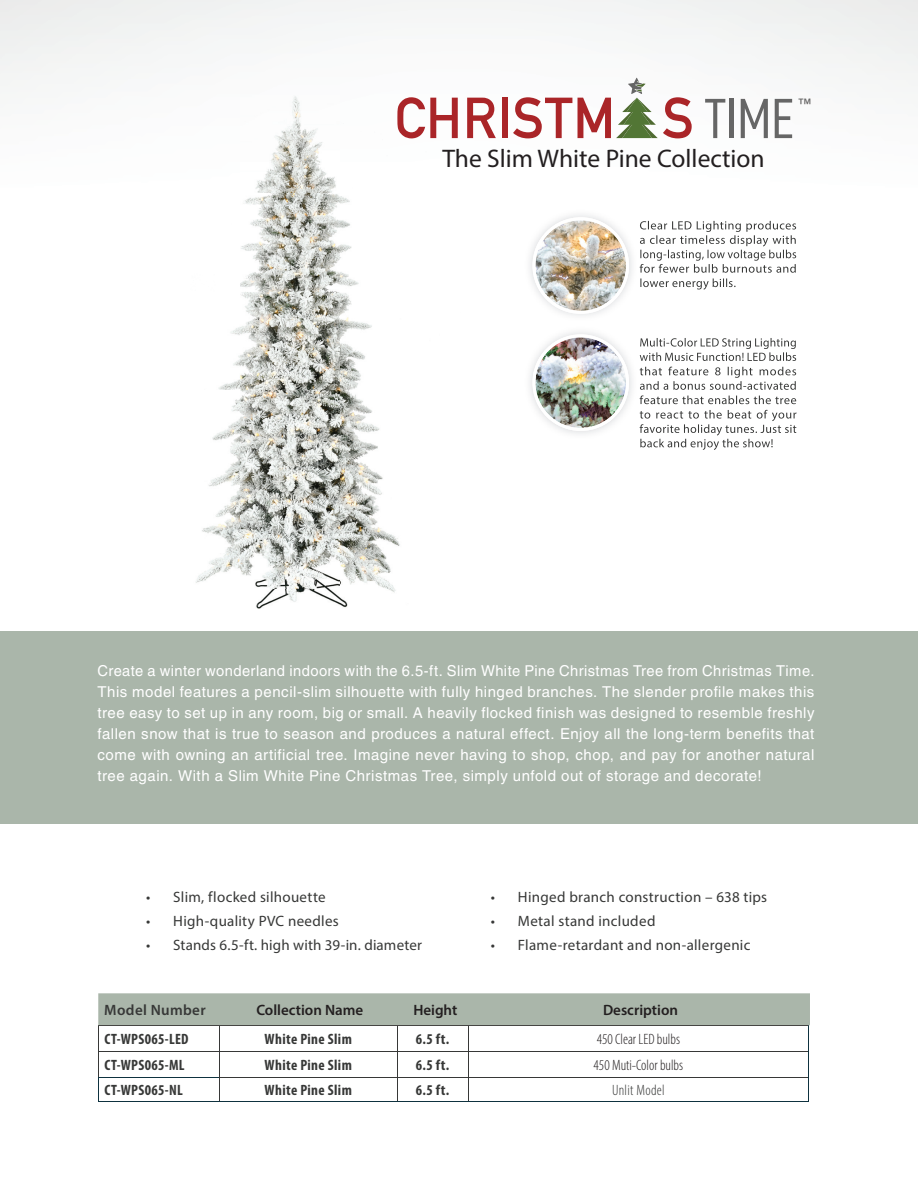
<style>
.page{position:relative;width:918px;height:1188px;background:#fff}
.page>*{position:absolute;margin:0;border:0;box-sizing:border-box;transform-origin:0 0}
.t1{font:25.5px "Myriad Pro";color:#231f20}
.t2{font:15.9px "Helvetica";color:#666}
.t3{font:15px/21px "Helvetica";letter-spacing:.035em;color:#fff;text-align:justify}
.t4{font:15px "Myriad Pro";letter-spacing:.02em;color:#373837}
.t5{font:700 condensed 15px "Myriad Pro";letter-spacing:.025em;color:#373837}
.t6{font:300 condensed 15px "Myriad Pro";color:#231f20}
.t7{font:600 15px "Myriad Pro";color:#231f20}
.t8{font:600 15px "Myriad Pro";letter-spacing:.025em;color:#373837}
.t9{font:300 condensed 15px "Myriad Pro";letter-spacing:.02em;color:#373837}
</style>
<div class="page">
<div style="left:0;top:631px;width:918px;height:193px;background:#aab6aa"></div>
<img style="left:0;top:0;width:918px;height:588px">
<img style="left:640px;top:221px;width:157px;height:11px">
<img style="left:640px;top:235px;width:157px;height:11px">
<img style="left:640px;top:250px;width:157px;height:11px">
<img style="left:640px;top:264px;width:157px;height:9px">
<img style="left:640px;top:278px;width:96px;height:12px">
<img style="left:640px;top:338px;width:157px;height:11px">
<img style="left:640px;top:352px;width:157px;height:9px">
<img style="left:640px;top:367px;width:157px;height:11px">
<img style="left:640px;top:381px;width:157px;height:9px">
<img style="left:640px;top:395px;width:157px;height:9px">
<img style="left:640px;top:410px;width:157px;height:11px">
<img style="left:640px;top:424px;width:157px;height:12px">
<img style="left:640px;top:439px;width:133px;height:11px">
<img style="left:524px;top:209px;width:113px;height:113px">
<img style="left:532px;top:217px;width:97px;height:97px">
<img style="left:524px;top:326px;width:113px;height:113px">
<img style="left:532px;top:334px;width:97px;height:97px">
<hr style="left:98px;top:1101px;width:121px;height:1px;background:#0e323f">
<hr style="left:219px;top:1101px;width:178px;height:1px;background:#0e323f">
<hr style="left:397px;top:1101px;width:71px;height:1px;background:#0e323f">
<hr style="left:468px;top:1101px;width:341px;height:1px;background:#0e323f">
<svg style="left:98px;top:993px;width:712px;height:108px"></svg>
<svg style="left:397px;top:97px;width:61px;height:41px"></svg>
<svg style="left:467px;top:98px;width:29px;height:40px"></svg>
<div style="left:502px;top:98px;width:6px;height:40px;background:#aa2528"></div>
<svg style="left:513px;top:97px;width:59px;height:41px"></svg>
<svg style="left:705px;top:99px;width:20px;height:39px"></svg>
<div style="left:729px;top:99px;width:5px;height:39px;background:#666"></div>
<svg style="left:741px;top:99px;width:27px;height:39px"></svg>
<svg style="left:775px;top:99px;width:17px;height:39px"></svg>
<svg style="left:578px;top:78px;width:114px;height:60px"></svg>
<h1 class="t1" style="left:442px;top:142px;width:324px">The Slim White Pine Collection</h1>
<p class="t2" style="left:797px;top:92px;width:17px">™</p>
<p class="t3" style="left:98px;top:661px;width:719px">Create a winter wonderland indoors with the 6.5-ft. Slim White Pine Christmas Tree from Christmas Time.<br>This model features a pencil-slim silhouette with fully hinged branches. The slender profile makes this tree easy to set up in any room, big or small. A heavily flocked finish was designed to resemble freshly fallen snow that is true to season and produces a natural effect. Enjoy all the long-term benefits that come with owning an artificial tree. Imagine never having to shop, chop, and pay for another natural tree again. With a Slim White Pine Christmas Tree, simply unfold out of storage and decorate!</p>
<p class="t4" style="left:146px;top:888px;width:181px">• Slim, flocked silhouette</p>
<p class="t4" style="left:146px;top:912px;width:194px">• High-quality PVC needles</p>
<p class="t4" style="left:146px;top:936px;width:277px">• Stands 6.5-ft. high with 39-in. diameter</p>
<p class="t4" style="left:491px;top:888px;width:278px">• Hinged branch construction – 638 tips</p>
<p class="t4" style="left:491px;top:912px;width:166px">• Metal stand included</p>
<p class="t4" style="left:491px;top:936px;width:261px">• Flame-retardant and non-allergenic</p>
<p class="t8" style="left:104px;top:1000px;width:103px">Model Number</p>
<p class="t7" style="left:256px;top:1000px;width:108px">Collection Name</p>
<p class="t7" style="left:413px;top:1000px;width:46px">Height</p>
<p class="t7" style="left:603px;top:1000px;width:77px">Description</p>
<p class="t5" style="left:105px;top:1030px;width:85px">CT-WPS065-LED</p>
<p class="t5" style="left:265px;top:1030px;width:89px">White Pine Slim</p>
<p class="t5" style="left:416px;top:1030px;width:35px">6.5 ft.</p>
<p class="t6" style="left:597px;top:1030px;width:85px">450 Clear LED bulbs</p>
<p class="t5" style="left:105px;top:1056px;width:82px">CT-WPS065-ML</p>
<p class="t5" style="left:265px;top:1056px;width:89px">White Pine Slim</p>
<p class="t5" style="left:416px;top:1056px;width:35px">6.5 ft.</p>
<p class="t6" style="left:594px;top:1056px;width:91px">450 Muti-Color bulbs</p>
<p class="t5" style="left:105px;top:1081px;width:80px">CT-WPS065-NL</p>
<p class="t5" style="left:265px;top:1081px;width:89px">White Pine Slim</p>
<p class="t5" style="left:416px;top:1081px;width:35px">6.5 ft.</p>
<p class="t9" style="left:612px;top:1081px;width:54px">Unlit Model</p>
</div>
